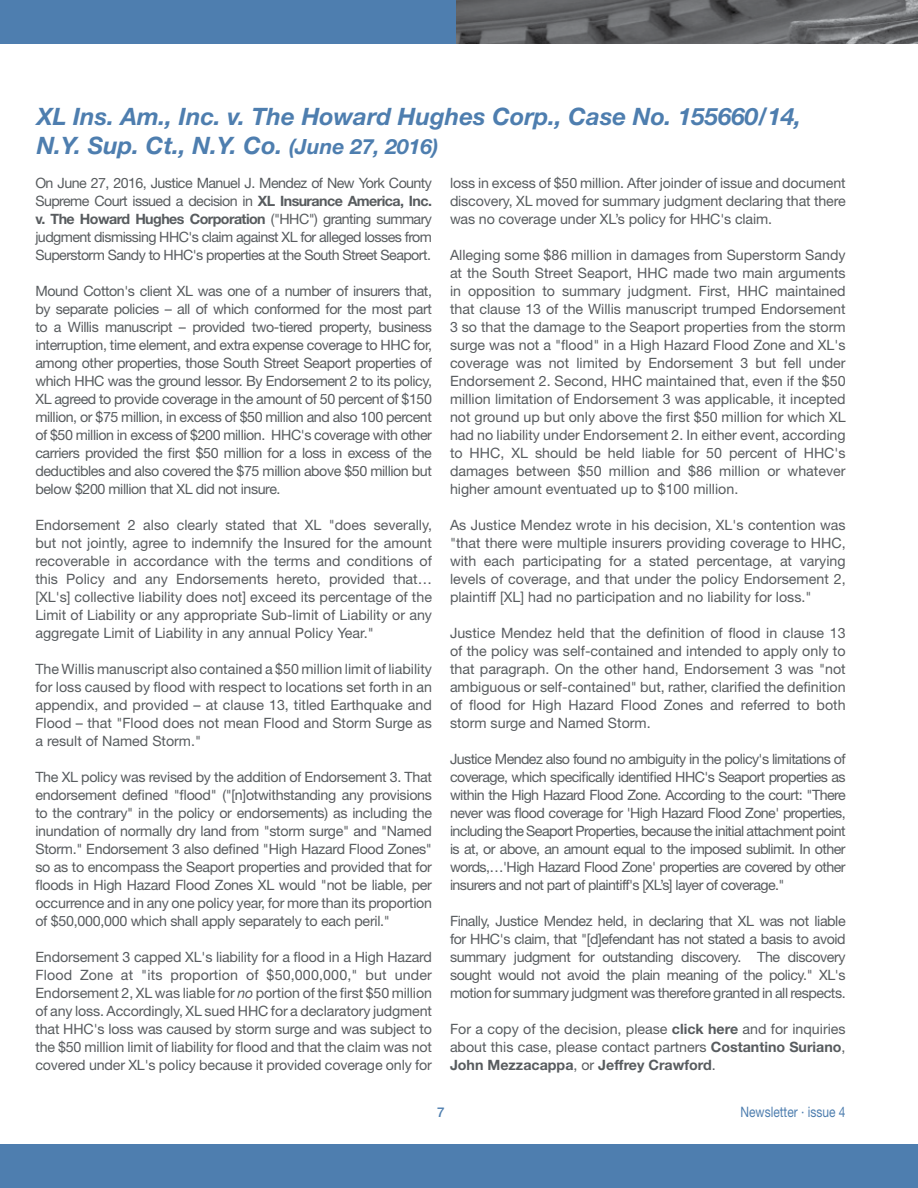
<style>
.page{position:relative;width:918px;height:1188px;background:#fff}
.page>*{position:absolute;margin:0;border:0;box-sizing:border-box;transform-origin:0 0}
.t1{font:italic 700 24px/28.8px "Helvetica Neue LT Std";color:#4e7eaf}
.t2{font:14.4px "Helvetica Neue LT Std";color:#4e7eaf;scale:.83 1}
.t3{font:14.25px/18px "Helvetica Neue LT Std";letter-spacing:-.01em;color:#585c5f;text-align:justify}
.t4{font:500 13.5px "Helvetica Neue LT Std";color:#4e7eaf}
.s1{font-size:21px}
.s2{font-weight:700}
.s3{font-style:italic}
</style>
<div class="page">
<img style="left:455px;top:0;width:463px;height:43px">
<div style="left:0;top:0;width:455px;height:43px;background:#4e7eaf"></div>
<div style="left:0;top:1144px;width:918px;height:44px;background:#4e7eaf"></div>
<h1 class="t1" style="left:37px;top:102px;width:766px">XL Ins. Am., Inc. v. The Howard Hughes Corp., Case No. 155660/14,<br>N.Y. Sup. Ct., N.Y. Co. <span class="s1">(June 27, 2016)</span></h1>
<p class="t3" style="left:35px;top:174px;width:398px">On June 27, 2016, Justice Manuel J. Mendez of New York County Supreme Court issued a decision in <span class="s2">XL Insurance America, Inc. v. The Howard Hughes Corporation</span> ("HHC") granting summary judgment dismissing HHC's claim against XL for alleged losses from Superstorm Sandy to HHC's properties at the South Street Seaport.</p>
<p class="t3" style="left:35px;top:282px;width:398px">Mound Cotton's client XL was one of a number of insurers that, by separate policies – all of which conformed for the most part to a Willis manuscript – provided two-tiered property, business interruption, time element, and extra expense coverage to HHC for, among other properties, those South Street Seaport properties of which HHC was the ground lessor. By Endorsement 2 to its policy, XL agreed to provide coverage in the amount of 50 percent of $150 million, or $75 million, in excess of $50 million and also 100 percent of $50 million in excess of $200 million. HHC's coverage with other carriers provided the first $50 million for a loss in excess of the deductibles and also covered the $75 million above $50 million but below $200 million that XL did not insure.</p>
<p class="t3" style="left:35px;top:516px;width:398px">Endorsement 2 also clearly stated that XL "does severally, but not jointly, agree to indemnify the Insured for the amount recoverable in accordance with the terms and conditions of this Policy and any Endorsements hereto, provided that… [XL's] collective liability does not] exceed its percentage of the Limit of Liability or any appropriate Sub-limit of Liability or any aggregate Limit of Liability in any annual Policy Year."</p>
<p class="t3" style="left:35px;top:660px;width:398px">The Willis manuscript also contained a $50 million limit of liability for loss caused by flood with respect to locations set forth in an appendix, and provided – at clause 13, titled Earthquake and Flood – that "Flood does not mean Flood and Storm Surge as a result of Named Storm."</p>
<p class="t3" style="left:35px;top:768px;width:398px">The XL policy was revised by the addition of Endorsement 3. That endorsement defined "flood" ("[n]otwithstanding any provisions to the contrary" in the policy or endorsements) as including the inundation of normally dry land from "storm surge" and "Named Storm." Endorsement 3 also defined "High Hazard Flood Zones" so as to encompass the Seaport properties and provided that for floods in High Hazard Flood Zones XL would "not be liable, per occurrence and in any one policy year, for more than its proportion of $50,000,000 which shall apply separately to each peril."</p>
<p class="t3" style="left:35px;top:948px;width:398px">Endorsement 3 capped XL's liability for a flood in a High Hazard Flood Zone at "its proportion of $50,000,000," but under Endorsement 2, XL was liable for <span class="s3">no</span> portion of the first $50 million of any loss. Accordingly, XL sued HHC for a declaratory judgment that HHC's loss was caused by storm surge and was subject to the $50 million limit of liability for flood and that the claim was not covered under XL's policy because it provided coverage only for</p>
<p class="t3" style="left:450px;top:174px;width:397px">loss in excess of $50 million. After joinder of issue and document discovery, XL moved for summary judgment declaring that there was no coverage under XL’s policy for HHC's claim.</p>
<p class="t3" style="left:450px;top:246px;width:397px">Alleging some $86 million in damages from Superstorm Sandy at the South Street Seaport, HHC made two main arguments in opposition to summary judgment. First, HHC maintained that clause 13 of the Willis manuscript trumped Endorsement 3 so that the damage to the Seaport properties from the storm surge was not a "flood" in a High Hazard Flood Zone and XL's coverage was not limited by Endorsement 3 but fell under Endorsement 2. Second, HHC maintained that, even if the $50 million limitation of Endorsement 3 was applicable, it incepted not ground up but only above the first $50 million for which XL had no liability under Endorsement 2. In either event, according to HHC, XL should be held liable for 50 percent of HHC's damages between $50 million and $86 million or whatever higher amount eventuated up to $100 million.</p>
<p class="t3" style="left:450px;top:516px;width:397px">As Justice Mendez wrote in his decision, XL's contention was "that there were multiple insurers providing coverage to HHC, with each participating for a stated percentage, at varying levels of coverage, and that under the policy Endorsement 2, plaintiff [XL] had no participation and no liability for loss."</p>
<p class="t3" style="left:450px;top:624px;width:397px">Justice Mendez held that the definition of flood in clause 13 of the policy was self-contained and intended to apply only to that paragraph. On the other hand, Endorsement 3 was "not ambiguous or self-contained" but, rather, clarified the definition of flood for High Hazard Flood Zones and referred to both storm surge and Named Storm.</p>
<p class="t3" style="left:450px;top:750px;width:397px">Justice Mendez also found no ambiguity in the policy's limitations of coverage, which specifically identified HHC's Seaport properties as within the High Hazard Flood Zone. According to the court: "There never was flood coverage for 'High Hazard Flood Zone' properties, including the Seaport Properties, because the initial attachment point is at, or above, an amount equal to the imposed sublimit. In other words,…'High Hazard Flood Zone' properties are covered by other insurers and not part of plaintiff's [XL’s] layer of coverage."</p>
<p class="t3" style="left:450px;top:912px;width:397px">Finally, Justice Mendez held, in declaring that XL was not liable for HHC's claim, that "[d]efendant has not stated a basis to avoid summary judgment for outstanding discovery. The discovery sought would not avoid the plain meaning of the policy." XL's motion for summary judgment was therefore granted in all respects.</p>
<p class="t3" style="left:450px;top:1020px;width:397px">For a copy of the decision, please <span class="s2">click here</span> and for inquiries about this case, please contact partners <span class="s2">Costantino Suriano</span>, <span class="s2">John Mezzacappa</span>, or <span class="s2">Jeffrey Crawford</span>.</p>
<p class="t4" style="left:437px;top:1104px;width:9px">7</p>
<p class="t2" style="left:741px;top:1104px;width:128px">Newsletter ∙ issue 4</p>
</div>
